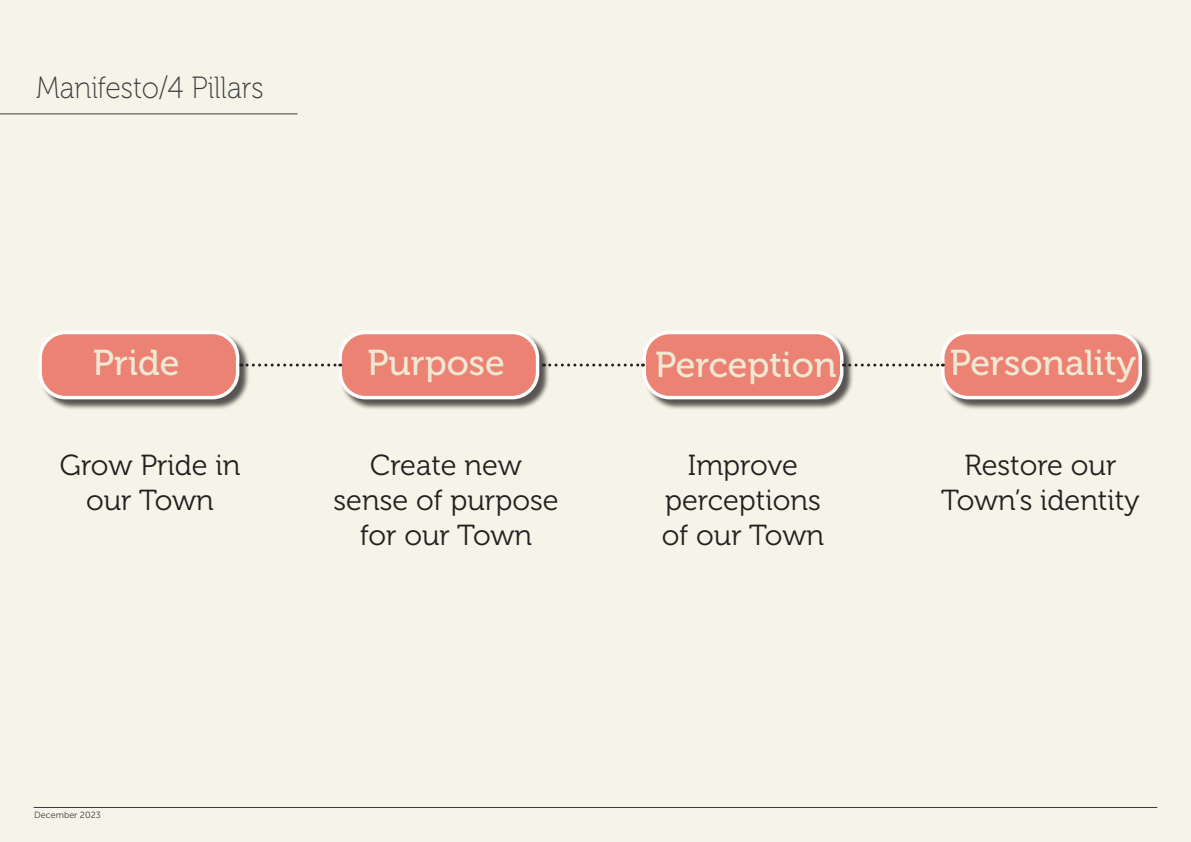
<style>
.page{position:relative;width:1191px;height:842px;background:#f6f3e8}
.page>*{position:absolute;margin:0;border:0;box-sizing:border-box;transform-origin:0 0}
.Bulletponts_quotes{font:35.9px "Museo 500";color:#efe9d3}
.Page_Titles{font:30.6px "Museo 100";color:#393d3f;scale:.93 1}
.Bulletponts_quotes-2{font:28.9px/34.7px "Museo 300";color:#231f20;text-align:center}
.t1{font:9px "Museo Sans 300";color:#393d3f}
</style>
<div class="page">
<hr style="left:34px;top:807px;width:1123px;height:1px;background:#393d3f">
<div style="left:40px;top:332px;width:210px;height:78px;background:#231f20;opacity:.75"></div>
<div style="left:40px;top:332px;width:198px;height:66px;background:#eb8274;border-radius:25px"></div>
<div style="left:38px;top:331px;width:201px;height:68px;border:3px solid #fff;border-radius:25px"></div>
<div style="left:340px;top:332px;width:210px;height:78px;background:#231f20;opacity:.75"></div>
<div style="left:340px;top:332px;width:197px;height:66px;background:#eb8274;border-radius:25px"></div>
<div style="left:338px;top:331px;width:201px;height:68px;border:3px solid #fff;border-radius:25px"></div>
<div style="left:644px;top:332px;width:210px;height:78px;background:#231f20;opacity:.75"></div>
<div style="left:644px;top:332px;width:197px;height:66px;background:#eb8274;border-radius:25px"></div>
<div style="left:642px;top:331px;width:201px;height:68px;border:3px solid #fff;border-radius:25px"></div>
<div style="left:942px;top:332px;width:210px;height:78px;background:#231f20;opacity:.75"></div>
<div style="left:942px;top:332px;width:198px;height:66px;background:#eb8274;border-radius:25px"></div>
<div style="left:941px;top:331px;width:201px;height:68px;border:3px solid #fff;border-radius:25px"></div>
<hr style="left:0;top:113px;width:297px;height:1px;background:#393d3f">
<svg style="left:241px;top:364px;width:100px;height:3px"></svg>
<svg style="left:550px;top:364px;width:93px;height:3px"></svg>
<svg style="left:843px;top:364px;width:100px;height:3px"></svg>
<p class="Page_Titles" style="left:36px;top:71px;width:246px">Manifesto/4 Pillars</p>
<p class="Bulletponts_quotes" style="left:93px;top:343px;width:88px">Pride</p>
<p class="Bulletponts_quotes" style="left:367px;top:343px;width:139px">Purpose</p>
<p class="Bulletponts_quotes" style="left:655px;top:345px;width:183px">Perception</p>
<p class="Bulletponts_quotes" style="left:950px;top:343px;width:187px">Personality</p>
<p class="Bulletponts_quotes-2" style="left:60px;top:449px;width:182px">Grow Pride in our Town</p>
<p class="Bulletponts_quotes-2" style="left:333px;top:449px;width:227px">Create new sense of purpose for our Town</p>
<p class="Bulletponts_quotes-2" style="left:662px;top:449px;width:164px">Improve perceptions of our Town</p>
<p class="Bulletponts_quotes-2" style="left:941px;top:449px;width:200px">Restore our<br>Town’s identity</p>
<p class="t1" style="left:34px;top:810px;width:68px">December 2023</p>
</div>
